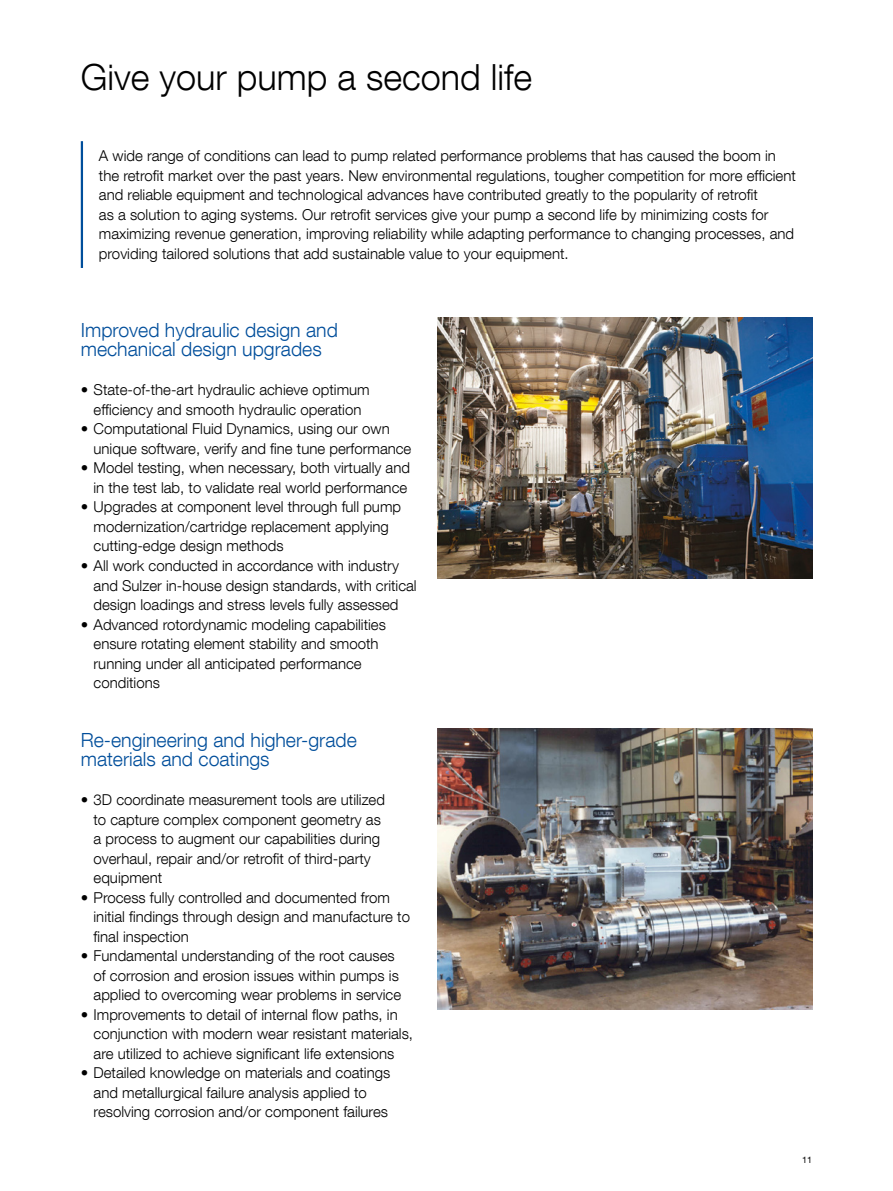
<style>
.page{position:relative;width:893px;height:1191px;background:#fff}
.page>*{position:absolute;margin:0;border:0;box-sizing:border-box;transform-origin:0 0}
.t1{font:300 36px "Helvetica Neue LT Com";color:#000}
.Subtitle_blue{font:300 19.5px/19.5px "Helvetica Neue LT Com";color:#004e9b}
.Body_text{font:300 15px/19.5px "Helvetica Neue LT Com";color:#000}
.t2{font:9px "Helvetica Neue LT Com";color:#000}
</style>
<div class="page">
<hr style="left:81px;top:141px;width:2px;height:127px;background:#004e9b">
<img style="left:438px;top:317px;width:374px;height:261px">
<img style="left:438px;top:728px;width:374px;height:281px">
<p class="t1" style="left:81px;top:55px;width:453px">Give your pump a second life</p>
<p class="Body_text" style="left:99px;top:146px;width:698px">A wide range of conditions can lead to pump related performance problems that has caused the boom in the retrofit market over the past years. New environmental regulations, tougher competition for more efficient and reliable equipment and technological advances have contributed greatly to the popularity of retrofit<br>as a solution to aging systems. Our retrofit services give your pump a second life by minimizing costs for maximizing revenue generation, improving reliability while adapting performance to changing processes, and providing tailored solutions that add sustainable value to your equipment.</p>
<p class="Subtitle_blue" style="left:81px;top:320px;width:259px">Improved hydraulic design and mechanical design upgrades</p>
<p class="Body_text" style="left:81px;top:380px;width:290px;text-align:center">• State-of-the-art hydraulic achieve optimum efficiency and smooth hydraulic operation</p>
<p class="Body_text" style="left:94px;top:419px;width:319px;text-indent:-13px">• Computational Fluid Dynamics, using our own unique software, verify and fine tune performance</p>
<p class="Body_text" style="left:81px;top:458px;width:331px;text-align:right">• Model testing, when necessary, both virtually and in the test lab, to validate real world performance</p>
<p class="Body_text" style="left:94px;top:497px;width:309px;text-indent:-13px">• Upgrades at component level through full pump modernization/cartridge replacement applying cutting-edge design methods</p>
<p class="Body_text" style="left:94px;top:555px;width:325px;text-indent:-13px">• All work conducted in accordance with industry and Sulzer in-house design standards, with critical design loadings and stress levels fully assessed</p>
<p class="Body_text" style="left:94px;top:614px;width:294px;text-indent:-13px">• Advanced rotordynamic modeling capabilities ensure rotating element stability and smooth running under all anticipated performance conditions</p>
<p class="Subtitle_blue" style="left:81px;top:729px;width:278px">Re-engineering and higher-grade materials and coatings</p>
<p class="Body_text" style="left:94px;top:789px;width:293px;text-indent:-13px">• 3D coordinate measurement tools are utilized to capture complex component geometry as a process to augment our capabilities during overhaul, repair and/or retrofit of third-party equipment</p>
<p class="Body_text" style="left:94px;top:887px;width:318px;text-indent:-13px">• Process fully controlled and documented from initial findings through design and manufacture to final inspection</p>
<p class="Body_text" style="left:94px;top:945px;width:309px;text-indent:-13px">• Fundamental understanding of the root causes of corrosion and erosion issues within pumps is applied to overcoming wear problems in service</p>
<p class="Body_text" style="left:94px;top:1004px;width:321px;text-indent:-13px">• Improvements to detail of internal flow paths, in conjunction with modern wear resistant materials, are utilized to achieve significant life extensions</p>
<p class="Body_text" style="left:94px;top:1062px;width:298px;text-indent:-13px">• Detailed knowledge on materials and coatings and metallurgical failure analysis applied to resolving corrosion and/or component failures</p>
<p class="t2" style="left:802px;top:1154px;width:12px">11</p>
</div>
